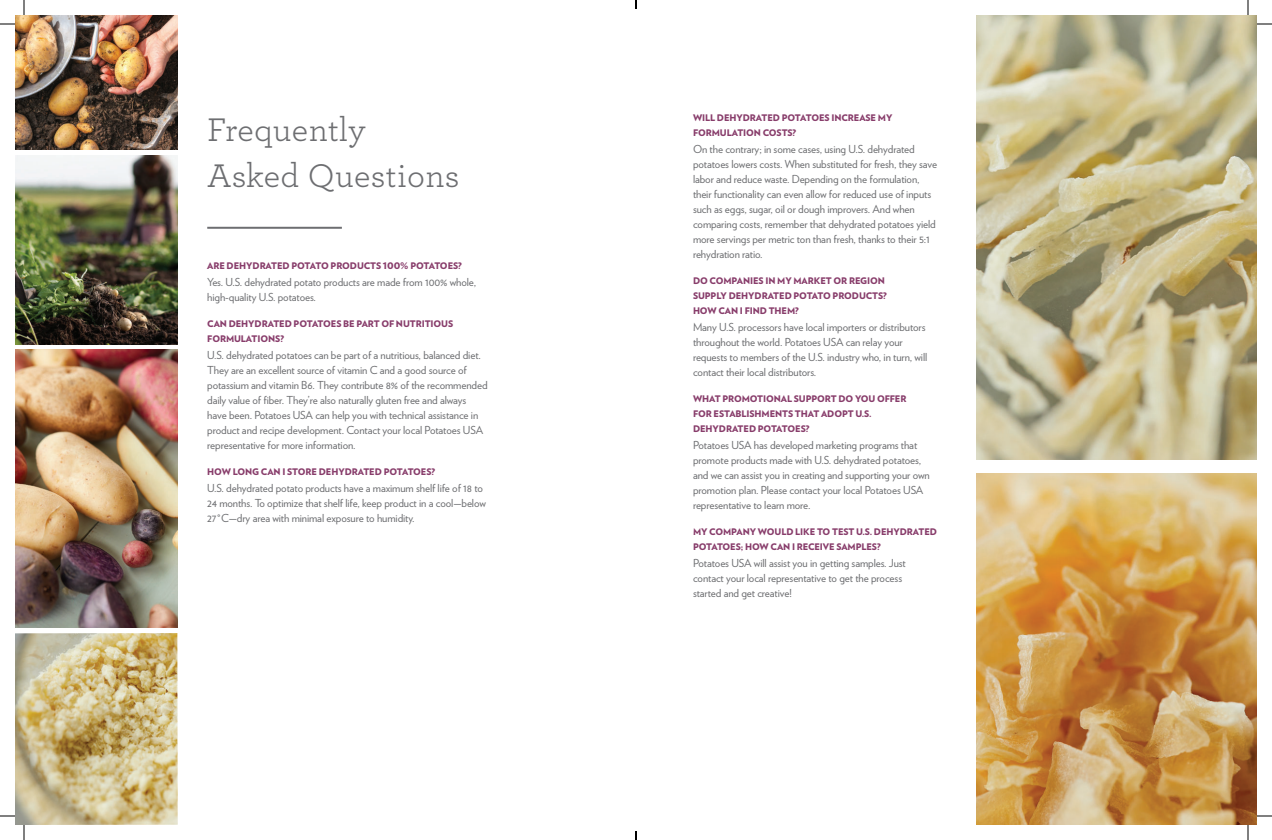
<style>
.page{position:relative;width:1272px;height:840px;background:#fff}
.page>*{position:absolute;margin:0;border:0;box-sizing:border-box;transform-origin:0 0}
.t1{font:34.3px/45.3px "Archer";letter-spacing:.01em;color:#6d6e71}
.t2{font:11px/15px "Verlag";letter-spacing:-.01em;color:#6d6e71}
.t3{font:900 9.1px/15px "Verlag";letter-spacing:-.01em;color:#883d6b}
</style>
<div class="page">
<hr style="left:207px;top:227px;width:135px;height:2px;background:#6d6e71">
<img style="left:15px;top:350px;width:163px;height:278px">
<img style="left:15px;top:155px;width:163px;height:189px">
<img style="left:15px;top:15px;width:163px;height:135px">
<img style="left:976px;top:474px;width:281px;height:350px">
<img style="left:976px;top:15px;width:281px;height:445px">
<svg style="left:0;top:23px;width:15px;height:2px"></svg>
<svg style="left:1257px;top:23px;width:15px;height:2px"></svg>
<svg style="left:1257px;top:815px;width:15px;height:2px"></svg>
<svg style="left:23px;top:0;width:2px;height:15px"></svg>
<svg style="left:0;top:633px;width:178px;height:207px;background:#d1c399"></svg>
<svg style="left:1247px;top:0;width:2px;height:15px"></svg>
<svg style="left:1247px;top:825px;width:2px;height:15px"></svg>
<svg style="left:635px;top:0;width:2px;height:9px"></svg>
<svg style="left:635px;top:831px;width:2px;height:9px"></svg>
<h1 class="t1" style="left:207px;top:109px;width:254px">Frequently<br>Asked Questions</h1>
<p class="t3" style="left:693px;top:111px;width:201px">WILL DEHYDRATED POTATOES INCREASE MY<br>FORMULATION COSTS?</p>
<p class="t2" style="left:693px;top:142px;width:246px">On the contrary; in some cases, using U.S. dehydrated potatoes lowers costs. When substituted for fresh, they save labor and reduce waste. Depending on the formulation, their functionality can even allow for reduced use of inputs such as eggs, sugar, oil or dough improvers. And when comparing costs, remember that dehydrated potatoes yield more servings per metric ton than fresh, thanks to their 5:1 rehydration ratio.</p>
<p class="t3" style="left:693px;top:274px;width:195px">DO COMPANIES IN MY MARKET OR REGION<br>SUPPLY DEHYDRATED POTATO PRODUCTS?<br>HOW CAN I FIND THEM?</p>
<p class="t2" style="left:693px;top:320px;width:236px">Many U.S. processors have local importers or distributors throughout the world. Potatoes USA can relay your requests to members of the U.S. industry who, in turn, will contact their local distributors.</p>
<p class="t3" style="left:693px;top:392px;width:215px">WHAT PROMOTIONAL SUPPORT DO YOU OFFER<br>FOR ESTABLISHMENTS THAT ADOPT U.S.<br>DEHYDRATED POTATOES?</p>
<p class="t2" style="left:693px;top:438px;width:238px">Potatoes USA has developed marketing programs that promote products made with U.S. dehydrated potatoes, and we can assist you in creating and supporting your own promotion plan. Please contact your local Potatoes USA representative to learn more.</p>
<p class="t3" style="left:693px;top:525px;width:246px">MY COMPANY WOULD LIKE TO TEST U.S. DEHYDRATED<br>POTATOES; HOW CAN I RECEIVE SAMPLES?</p>
<p class="t2" style="left:693px;top:556px;width:214px">Potatoes USA will assist you in getting samples. Just contact your local representative to get the process started and get creative!</p>
<p class="t3" style="left:207px;top:259px;width:256px">ARE DEHYDRATED POTATO PRODUCTS 100% POTATOES?</p>
<p class="t2" style="left:207px;top:275px;width:270px">Yes. U.S. dehydrated potato products are made from 100% whole, high-quality U.S. potatoes.</p>
<p class="t3" style="left:207px;top:317px;width:248px">CAN DEHYDRATED POTATOES BE PART OF NUTRITIOUS<br>FORMULATIONS?</p>
<p class="t2" style="left:207px;top:348px;width:282px">U.S. dehydrated potatoes can be part of a nutritious, balanced diet.<br>They are an excellent source of vitamin C and a good source of potassium and vitamin B6. They contribute 8% of the recommended daily value of fiber. They’re also naturally gluten free and always have been. Potatoes USA can help you with technical assistance in product and recipe development. Contact your local Potatoes USA representative for more information.</p>
<p class="t3" style="left:207px;top:465px;width:229px">HOW LONG CAN I STORE DEHYDRATED POTATOES?</p>
<p class="t2" style="left:207px;top:481px;width:280px">U.S. dehydrated potato products have a maximum shelf life of 18 to<br>24 months. To optimize that shelf life, keep product in a cool—below<br>27°C—dry area with minimal exposure to humidity.</p>
</div>
